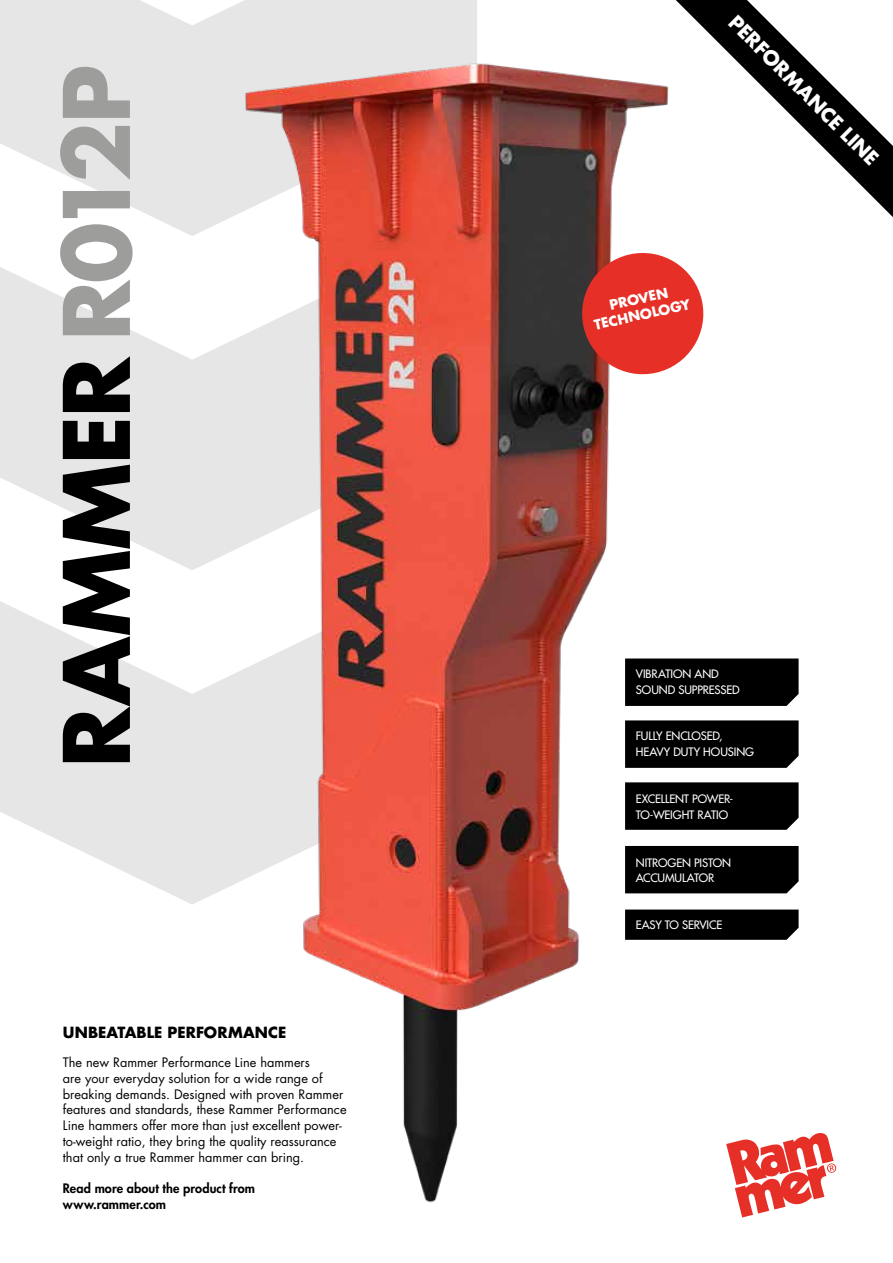
<style>
.page{position:relative;width:893px;height:1263px;background:#fff}
.page>*{position:absolute;margin:0;border:0;box-sizing:border-box;transform-origin:0 0}
.t1{font:700 88.95px "Futura Std";letter-spacing:-.02em;color:#000}
.t2{font:700 19.35px "Futura Std";color:#fff}
.t3{font:700 15px "Futura Std";letter-spacing:.005em;color:#000}
.t4{font:700 13.5px/16.2px "Futura Std";color:#fff;text-align:center}
.t5{font:12.75px/15.8px "Futura Std";color:#000}
.t6{font:800 12.75px/15.8px "Futura Std";letter-spacing:.005em;color:#000}
.t7{font:500 11.4px/15.6px "Futura Std";letter-spacing:-.01em;color:#fff}
.s1{color:#9d9d9c}
</style>
<div class="page">
<svg style="left:0;top:0;width:477px;height:222px;background:#e9e9e9"></svg>
<svg style="left:0;top:222px;width:207px;height:334px;fill:#e6e6e6"></svg>
<svg style="left:0;top:556px;width:207px;height:349px;fill:#e6e6e6"></svg>
<img style="left:207px;top:54px;width:490px;height:1149px">
<svg style="left:625px;top:909px;width:174px;height:31px;background:#0a0a0a"></svg>
<div style="left:625px;top:720px;width:174px;height:48px;background:#000"></div>
<div style="left:625px;top:782px;width:174px;height:48px;background:#000"></div>
<div style="left:625px;top:846px;width:174px;height:47px;background:#000"></div>
<div style="left:625px;top:658px;width:174px;height:48px;background:#000"></div>
<svg style="left:676px;top:0;width:217px;height:217px"></svg>
<svg style="left:726px;top:1133px;width:111px;height:84px"></svg>
<svg style="left:576px;top:247px;width:128px;height:133px"></svg>
<h1 class="t1" style="left:37px;top:768px;width:705px;rotate:-90deg">RAMMER <span class="s1">R012P</span></h1>
<p class="t3" style="left:63px;top:1022px;width:225px">UNBEATABLE PERFORMANCE</p>
<p class="t5" style="left:63px;top:1055px;width:285px">The new Rammer Performance Line hammers<br>are your everyday solution for a wide range of breaking demands. Designed with proven Rammer features and standards, these Rammer Performance Line hammers offer more than just excellent power&shy;to-weight ratio, they bring the quality reassurance that only a true Rammer hammer can bring.</p>
<p class="t6" style="left:63px;top:1180px;width:194px">Read more about the product from www.rammer.com</p>
<h2 class="t2" style="left:741px;top:10px;width:203px;rotate:45deg">PERFORMANCE LINE</h2>
<p class="t4" style="left:589px;top:302px;width:100px;rotate:-13deg">PROVEN<br>TECHNOLOGY</p>
<p class="t7" style="left:636px;top:666px;width:105px">VIBRATION AND<br>SOUND SUPPRESSED</p>
<p class="t7" style="left:636px;top:728px;width:120px">FULLY ENCLOSED,<br>HEAVY DUTY HOUSING</p>
<p class="t7" style="left:636px;top:791px;width:99px">EXCELLENT POWER-<br>TO-WEIGHT RATIO</p>
<p class="t7" style="left:636px;top:855px;width:97px">NITROGEN PISTON<br>ACCUMULATOR</p>
<p class="t7" style="left:636px;top:917px;width:88px">EASY TO SERVICE</p>
</div>
